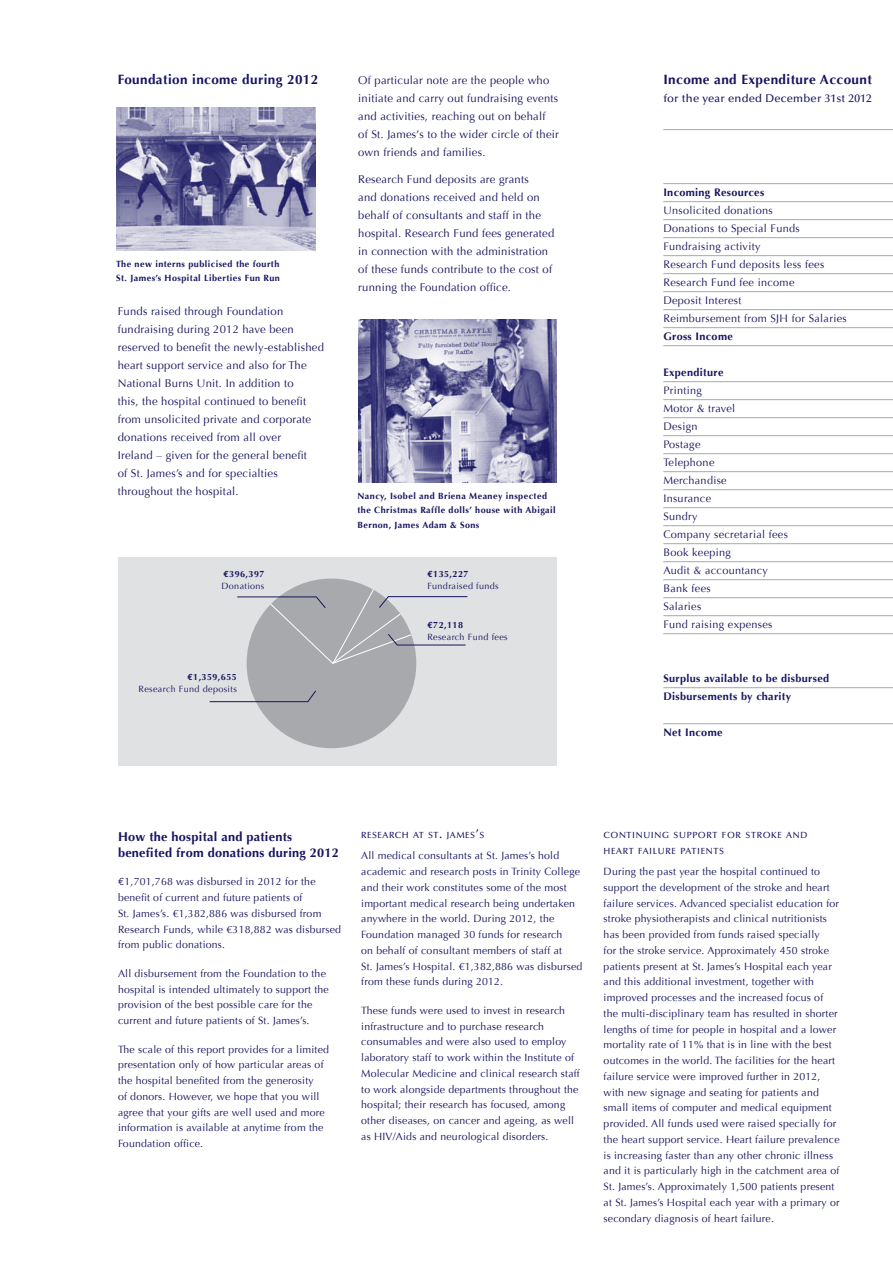
<style>
.page{position:relative;width:893px;height:1263px;background:#fff}
.page>*{position:absolute;margin:0;border:0;box-sizing:border-box;transform-origin:0 0}
.t1{font:700 13.5px "Optima";letter-spacing:.03em;color:#16145f}
.t2{font:700 12.75px/15.8px "Optima";letter-spacing:.02em;color:#16145f}
.t3{font:11.25px/18px "Optima";letter-spacing:.02em;color:#16145f}
.t4{font:500 11.25px "Optima";letter-spacing:.02em;color:#16145f}
.t5{font:10.8px/18px "Optima";letter-spacing:.03em;color:#16145f}
.t6{font:700 10.8px/18px "Optima";letter-spacing:.03em;color:#16145f}
.t7{font:10.5px/15.8px "Optima";letter-spacing:.02em;color:#16145f}
.t8{font:700 9px/14.2px "Optima";letter-spacing:.05em;color:#16145f}
.t9{font:9px/12px "Optima";letter-spacing:.04em;color:#16145f}
.t10{font:500 8.85px/15.8px "Optima";letter-spacing:.07em;color:#16145f}
.s1{font-weight:500;font-size:10.8px}
.s2{font-family:"Euro Mono";font-weight:700}
.s3{font-weight:700}
.s4{font-family:"Euro Mono"}
.s5{font-size:12.75px}
</style>
<div class="page">
<img style="left:117px;top:108px;width:198px;height:142px">
<img style="left:358px;top:319px;width:199px;height:163px">
<hr style="left:663px;top:129px;width:230px;height:1px;background:#a7a9ac">
<hr style="left:663px;top:183px;width:230px;height:1px;background:#a7a9ac">
<hr style="left:663px;top:201px;width:230px;height:1px;background:#a7a9ac">
<hr style="left:663px;top:219px;width:230px;height:1px;background:#a7a9ac">
<hr style="left:663px;top:237px;width:230px;height:1px;background:#a7a9ac">
<hr style="left:663px;top:255px;width:230px;height:1px;background:#a7a9ac">
<hr style="left:663px;top:273px;width:230px;height:1px;background:#a7a9ac">
<hr style="left:663px;top:291px;width:230px;height:1px;background:#a7a9ac">
<hr style="left:663px;top:309px;width:230px;height:1px;background:#a7a9ac">
<hr style="left:663px;top:327px;width:230px;height:1px;background:#a7a9ac">
<hr style="left:663px;top:345px;width:230px;height:1px;background:#a7a9ac">
<hr style="left:663px;top:381px;width:230px;height:1px;background:#a7a9ac">
<hr style="left:663px;top:399px;width:230px;height:1px;background:#a7a9ac">
<hr style="left:663px;top:417px;width:230px;height:1px;background:#a7a9ac">
<hr style="left:663px;top:435px;width:230px;height:1px;background:#a7a9ac">
<hr style="left:663px;top:453px;width:230px;height:1px;background:#a7a9ac">
<hr style="left:663px;top:471px;width:230px;height:1px;background:#a7a9ac">
<hr style="left:663px;top:489px;width:230px;height:1px;background:#a7a9ac">
<hr style="left:663px;top:507px;width:230px;height:1px;background:#a7a9ac">
<hr style="left:663px;top:525px;width:230px;height:1px;background:#a7a9ac">
<hr style="left:663px;top:543px;width:230px;height:1px;background:#a7a9ac">
<hr style="left:663px;top:561px;width:230px;height:1px;background:#a7a9ac">
<hr style="left:663px;top:579px;width:230px;height:1px;background:#a7a9ac">
<hr style="left:663px;top:597px;width:230px;height:1px;background:#a7a9ac">
<hr style="left:663px;top:615px;width:230px;height:1px;background:#a7a9ac">
<hr style="left:663px;top:633px;width:230px;height:1px;background:#a7a9ac">
<hr style="left:663px;top:687px;width:230px;height:1px;background:#a7a9ac">
<hr style="left:663px;top:723px;width:230px;height:1px;background:#a7a9ac">
<div style="left:118px;top:558px;width:439px;height:208px;background:#e0e1e2"></div>
<div style="left:247px;top:578px;width:169px;height:170px;background:#a7a9ac;border-radius:50%"></div>
<svg style="left:209px;top:690px;width:107px;height:12px"></svg>
<svg style="left:237px;top:578px;width:231px;height:86px"></svg>
<p class="t1" style="left:118px;top:72px;width:202px">Foundation income during 2012</p>
<p class="t8" style="left:116px;top:256px;width:165px">The new interns publicised the fourth<br>St. James’s Hospital Liberties Fun Run</p>
<p class="t3" style="left:118px;top:302px;width:208px">Funds raised through Foundation fundraising during 2012 have been reserved to benefit the newly-established heart support service and also for The National Burns Unit. In addition to<br>this, the hospital continued to benefit from unsolicited private and corporate donations received from all over<br>Ireland – given for the general benefit<br>of St. James’s and for specialties throughout the hospital.</p>
<p class="t3" style="left:358px;top:72px;width:202px">Of particular note are the people who initiate and carry out fundraising events and activities, reaching out on behalf<br>of St. James<span class="s1">’</span>s to the wider circle of their own friends and families.</p>
<p class="t3" style="left:358px;top:170px;width:198px">Research Fund deposits are grants<br>and donations received and held on behalf of consultants and staff in the hospital. Research Fund fees generated in connection with the administration of these funds contribute to the cost of running the Foundation office.</p>
<p class="t8" style="left:357px;top:489px;width:200px">Nancy, Isobel and Briena Meaney inspected the Christmas Raffle dolls’ house with Abigail<br>Bernon, James Adam &amp; Sons</p>
<p class="t9" style="left:222px;top:568px;width:44px"><span class="s2">W</span><span class="s3">396,397<br></span>Donations</p>
<p class="t9" style="left:427px;top:568px;width:73px"><span class="s2">W</span><span class="s3">135,227<br></span>Fundraised funds</p>
<p class="t9" style="left:139px;top:671px;width:100px;text-align:right"><span class="s2">W</span><span class="s3">1,359,655<br></span>Research Fund deposits</p>
<p class="t9" style="left:427px;top:619px;width:82px"><span class="s2">W</span><span class="s3">72,118<br></span>Research Fund fees</p>
<p class="t1" style="left:663px;top:71px;width:210px">Income and Expenditure Account</p>
<p class="t4" style="left:663px;top:92px;width:210px">for the year ended December 31st 2012</p>
<p class="t6" style="left:663px;top:183px;width:102px">Incoming Resources</p>
<p class="t5" style="left:663px;top:201px;width:185px">Unsolicited donations<br>Donations to Special Funds<br>Fundraising activity<br>Research Fund deposits less fees<br>Research Fund fee income<br>Deposit Interest<br>Reimbursement from SJH for Salaries</p>
<p class="t6" style="left:663px;top:327px;width:71px">Gross Income</p>
<p class="t6" style="left:663px;top:363px;width:62px">Expenditure</p>
<p class="t5" style="left:663px;top:381px;width:126px">Printing<br>Motor &amp; travel<br>Design<br>Postage<br>Telephone<br>Merchandise<br>Insurance<br>Sundry<br>Company secretarial fees<br>Book keeping<br>Audit &amp; accountancy<br>Bank fees<br>Salaries<br>Fund raising expenses</p>
<p class="t6" style="left:663px;top:669px;width:167px">Surplus available to be disbursed<br>Disbursements by charity</p>
<p class="t6" style="left:663px;top:723px;width:61px">Net Income</p>
<p class="t2" style="left:118px;top:829px;width:223px">How the hospital and patients benefited from donations during 2012</p>
<p class="t7" style="left:118px;top:874px;width:225px"><span class="s4">€</span>1,701,768 was disbursed in 2012 for the benefit of current and future patients of<br>St. James’s. €1,382,886 was disbursed from Research Funds, while €318,882 was disbursed from public donations.</p>
<p class="t7" style="left:118px;top:965px;width:212px">All disbursement from the Foundation to the hospital is intended ultimately to support the provision of the best possible care for the current and future patients of St. James’s.</p>
<p class="t7" style="left:118px;top:1041px;width:212px">The scale of this report provides for a limited presentation only of how particular areas of the hospital benefited from the generosity<br>of donors. However, we hope that you will agree that your gifts are well used and more information is available at anytime from the Foundation office.</p>
<p class="t10" style="left:361px;top:828px;width:125px">RESEARCH AT ST<span class="s5">.</span> JAMES<span class="s5">’</span>S</p>
<p class="t7" style="left:361px;top:848px;width:223px">All medical consultants at St. James’s hold academic and research posts in Trinity College and their work constitutes some of the most important medical research being undertaken anywhere in the world. During 2012, the Foundation managed 30 funds for research<br>on behalf of consultant members of staff at<br>St. James’s Hospital. €1,382,886 was disbursed from these funds during 2012.</p>
<p class="t7" style="left:361px;top:1002px;width:220px">These funds were used to invest in research infrastructure and to purchase research consumables and were also used to employ laboratory staff to work within the Institute of Molecular Medicine and clinical research staff to work alongside departments throughout the hospital; their research has focused, among other diseases, on cancer and ageing, as well as HIV/Aids and neurological disorders.</p>
<p class="t10" style="left:604px;top:828px;width:205px">CONTINUING SUPPORT FOR STROKE AND<br>HEART FAILURE PATIENTS</p>
<p class="t7" style="left:604px;top:864px;width:238px">During the past year the hospital continued to support the development of the stroke and heart failure services. Advanced specialist education for stroke physiotherapists and clinical nutritionists has been provided from funds raised specially<br>for the stroke service. Approximately 450 stroke patients present at St. James’s Hospital each year and this additional investment, together with improved processes and the increased focus of the multi-disciplinary team has resulted in shorter lengths of time for people in hospital and a lower mortality rate of 11% that is in line with the best outcomes in the world. The facilities for the heart failure service were improved further in 2012, with new signage and seating for patients and small items of computer and medical equipment provided. All funds used were raised specially for the heart support service. Heart failure prevalence is increasing faster than any other chronic illness and it is particularly high in the catchment area of St. James’s. Approximately 1,500 patients present at St. James’s Hospital each year with a primary or secondary diagnosis of heart failure.</p>
</div>
